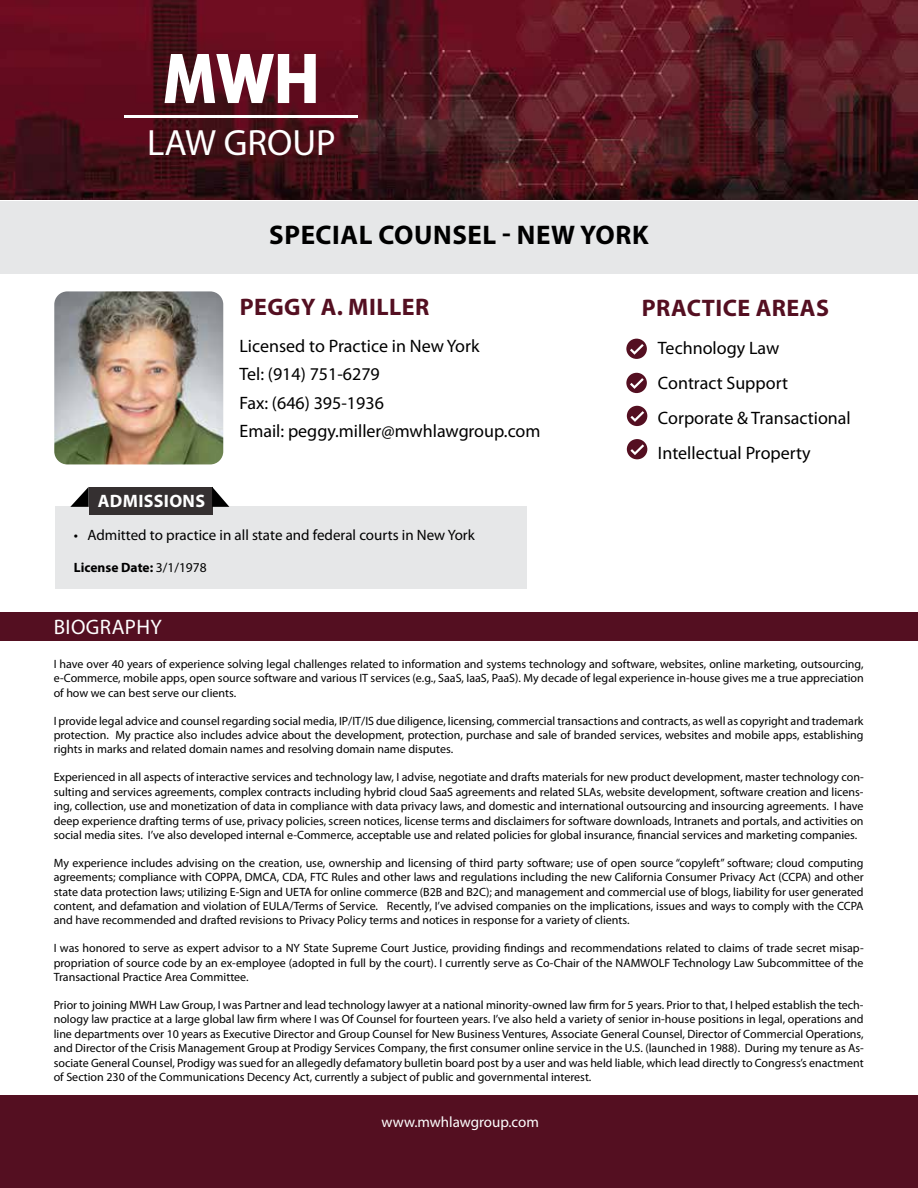
<style>
.page{position:relative;width:918px;height:1188px;background:#fff}
.page>*{position:absolute;margin:0;border:0;box-sizing:border-box;transform-origin:0 0}
.t1{font:700 68.55px "Futura BT";color:#fff;scale:.85 1}
.t2{font:36.6px "Myriad Pro";color:#fff}
.t3{font:700 27px "Myriad Pro";letter-spacing:.02em;color:#000}
.t4{font:700 24px "Myriad Pro";letter-spacing:.02em;color:#540f21}
.t5{font:21px "Myriad Pro";letter-spacing:.02em;color:#fff}
.t6{font:18px/28.3px "Myriad Pro";color:#000}
.t7{font:700 18px "Myriad Pro";letter-spacing:.02em;color:#fff}
.t8{font:15px "Myriad Pro";color:#000}
.t9{font:15px "Myriad Pro";color:#fff}
.t10{font:700 13.5px "Myriad Pro";color:#000}
.t11{font:12px/14.4px "Myriad Pro";color:#000;text-align:justify}
.s1{font-weight:400}
</style>
<div class="page">
<div style="left:0;top:201px;width:918px;height:72px;background:#e6e7e8"></div>
<img style="left:54px;top:291px;width:169px;height:173px">
<div style="left:626px;top:339px;width:21px;height:20px;background:#540f21;border-radius:50%"></div>
<svg style="left:630px;top:344px;width:14px;height:11px"></svg>
<div style="left:0;top:613px;width:918px;height:28px;background:#540f21"></div>
<div style="left:627px;top:406px;width:20px;height:20px;background:#540f21;border-radius:50%"></div>
<svg style="left:630px;top:411px;width:14px;height:11px"></svg>
<div style="left:627px;top:439px;width:20px;height:20px;background:#540f21;border-radius:50%"></div>
<svg style="left:630px;top:444px;width:14px;height:11px"></svg>
<div style="left:626px;top:373px;width:21px;height:20px;background:#540f21;border-radius:50%"></div>
<svg style="left:630px;top:378px;width:14px;height:11px"></svg>
<img style="left:0;top:0;width:918px;height:200px">
<hr style="left:124px;top:115px;width:234px;height:2px;background:#fff">
<div style="left:0;top:1095px;width:918px;height:93px;background:#540f21"></div>
<div style="left:56px;top:506px;width:471px;height:82px;background:#e6e7e8"></div>
<svg style="left:70px;top:487px;width:19px;height:20px"></svg>
<div style="left:89px;top:487px;width:123px;height:27px;background:#353031"></div>
<svg style="left:212px;top:487px;width:17px;height:20px"></svg>
<h1 class="t1" style="left:163px;top:37px;width:186px">MWH</h1>
<h2 class="t2" style="left:147px;top:120px;width:190px">LAW GROUP</h2>
<h3 class="t3" style="left:269px;top:217px;width:381px">SPECIAL COUNSEL - NEW YORK</h3>
<h3 class="t4" style="left:240px;top:291px;width:191px">PEGGY A. MILLER</h3>
<h3 class="t6" style="left:239px;top:331px;width:303px">Licensed to Practice in New York<br>Tel: (914) 751-6279<br>Fax: (646) 395-1936<br>Email: peggy.miller@mwhlawgroup.com</h3>
<h3 class="t7" style="left:98px;top:489px;width:109px">ADMISSIONS</h3>
<p class="t8" style="left:74px;top:526px;width:402px">• Admitted to practice in all state and federal courts in New York</p>
<p class="t10" style="left:74px;top:559px;width:134px">License Date: <span class="s1">3/1/1978</span></p>
<h3 class="t4" style="left:642px;top:292px;width:189px">PRACTICE AREAS</h3>
<h3 class="t6" style="left:658px;top:330px;width:194px;line-height:35.1px">Technology Law<br>Contract Support<br>Corporate &amp; Transactional<br>Intellectual Property</h3>
<h3 class="t5" style="left:54px;top:614px;width:110px">BIOGRAPHY</h3>
<p class="t11" style="left:54px;top:657px;width:812px">I have over 40 years of experience solving legal challenges related to information and systems technology and software, websites, online marketing, outsourcing, e-Commerce, mobile apps, open source software and various IT services (e.g., SaaS, IaaS, PaaS). My decade of legal experience in-house gives me a true appreciation of how we can best serve our clients.</p>
<p class="t11" style="left:54px;top:713px;width:811px">I provide legal advice and counsel regarding social media, IP/IT/IS due diligence, licensing, commercial transactions and contracts, as well as copyright and trademark protection. My practice also includes advice about the development, protection, purchase and sale of branded services, websites and mobile apps, establishing rights in marks and related domain names and resolving domain name disputes.</p>
<p class="t11" style="left:54px;top:770px;width:812px">Experienced in all aspects of interactive services and technology law, I advise, negotiate and drafts materials for new product development, master technology con&shy;sulting and services agreements, complex contracts including hybrid cloud SaaS agreements and related SLAs, website development, software creation and licens&shy;ing, collection, use and monetization of data in compliance with data privacy laws, and domestic and international outsourcing and insourcing agreements. I have deep experience drafting terms of use, privacy policies, screen notices, license terms and disclaimers for software downloads, Intranets and portals, and activities on social media sites. I’ve also developed internal e-Commerce, acceptable use and related policies for global insurance, financial services and marketing companies.</p>
<p class="t11" style="left:54px;top:855px;width:812px">My experience includes advising on the creation, use, ownership and licensing of third party software; use of open source “copyleft” software; cloud computing agreements; compliance with COPPA, DMCA, CDA, FTC Rules and other laws and regulations including the new California Consumer Privacy Act (CCPA) and other state data protection laws; utilizing E-Sign and UETA for online commerce (B2B and B2C); and management and commercial use of blogs, liability for user generated content, and defamation and violation of EULA/Terms of Service. Recently, I’ve advised companies on the implications, issues and ways to comply with the CCPA and have recommended and drafted revisions to Privacy Policy terms and notices in response for a variety of clients.</p>
<p class="t11" style="left:54px;top:941px;width:812px">I was honored to serve as expert advisor to a NY State Supreme Court Justice, providing findings and recommendations related to claims of trade secret misap&shy;propriation of source code by an ex-employee (adopted in full by the court). I currently serve as Co-Chair of the NAMWOLF Technology Law Subcommittee of the Transactional Practice Area Committee.</p>
<p class="t11" style="left:54px;top:998px;width:812px">Prior to joining MWH Law Group, I was Partner and lead technology lawyer at a national minority-owned law firm for 5 years. Prior to that, I helped establish the tech&shy;nology law practice at a large global law firm where I was Of Counsel for fourteen years. I’ve also held a variety of senior in-house positions in legal, operations and line departments over 10 years as Executive Director and Group Counsel for New Business Ventures, Associate General Counsel, Director of Commercial Operations, and Director of the Crisis Management Group at Prodigy Services Company, the first consumer online service in the U.S. (launched in 1988). During my tenure as As&shy;sociate General Counsel, Prodigy was sued for an allegedly defamatory bulletin board post by a user and was held liable, which lead directly to Congress’s enactment of Section 230 of the Communications Decency Act, currently a subject of public and governmental interest.</p>
<p class="t9" style="left:382px;top:1113px;width:159px">www.mwhlawgroup.com</p>
</div>
